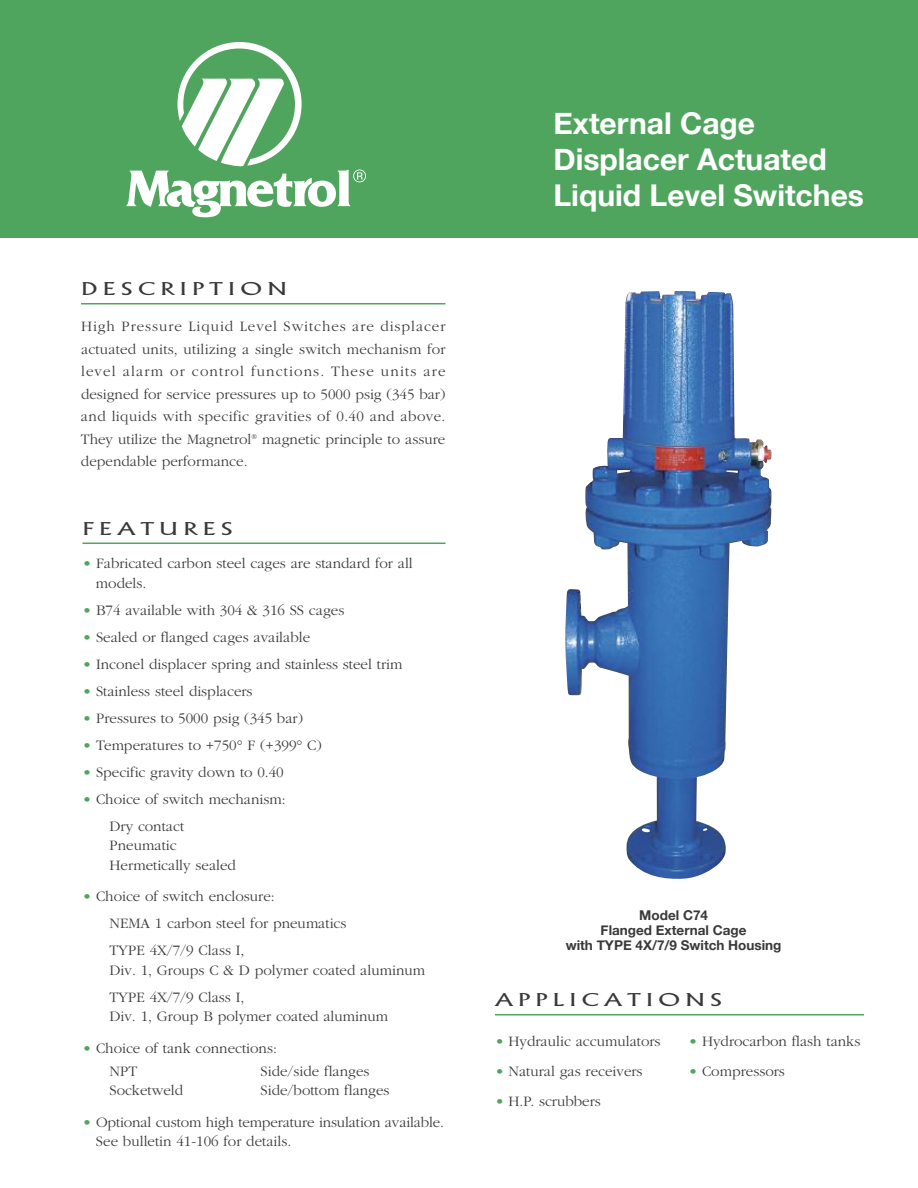
<style>
.page{position:relative;width:918px;height:1188px;background:#fff}
.page>*{position:absolute;margin:0;border:0;box-sizing:border-box;transform-origin:0 0}
.t1{font:700 30px/36px "Helvetica Neue";color:#fff}
.t2{font:300 18px "Alberta Wide";letter-spacing:.3em;color:#39383a}
.t3{font:300 15px/22.5px "Garamond";color:#39383a}
.t4{font:700 13.5px/15px "Helvetica Neue";color:#39383a;text-align:center}
.s1{color:#50a55e}
</style>
<div class="page">
<div style="left:0;top:0;width:918px;height:238px;background:#50a55e"></div>
<hr style="left:81px;top:303px;width:365px;height:1px;background:#50a55e">
<hr style="left:82px;top:543px;width:364px;height:1px;background:#50a55e">
<hr style="left:495px;top:1014px;width:369px;height:1px;background:#50a55e">
<img style="left:565px;top:291px;width:207px;height:588px">
<svg style="left:126px;top:42px;width:240px;height:175px"></svg>
<p class="t2" style="left:81px;top:279px;width:208px">DESCRIPTION</p>
<p class="t3" style="left:81px;top:315px;width:366px;text-align:justify">High Pressure Liquid Level Switches are displacer actuated units, utilizing a single switch mechanism for level alarm or control functions. These units are designed for service pressures up to 5000 psig (345 bar) and liquids with specific gravities of 0.40 and above.<br>They utilize the Magnetrol<sup>®</sup> magnetic principle to assure dependable performance.</p>
<p class="t2" style="left:82px;top:519px;width:152px">FEATURES</p>
<p class="t3" style="left:96px;top:553px;width:318px;line-height:19.5px;text-indent:-13px"><span class="s1">•</span> Fabricated carbon steel cages are standard for all models.</p>
<p class="t3" style="left:82px;top:598px;width:263px"><span class="s1">•</span> B74 available with 304 &amp; 316 SS cages</p>
<p class="t3" style="left:82px;top:625px;width:229px"><span class="s1">•</span> Sealed or flanged cages available</p>
<p class="t3" style="left:82px;top:652px;width:321px"><span class="s1">•</span> Inconel displacer spring and stainless steel trim</p>
<p class="t3" style="left:82px;top:679px;width:172px"><span class="s1">•</span> Stainless steel displacers</p>
<p class="t3" style="left:82px;top:706px;width:222px"><span class="s1">•</span> Pressures to 5000 psig (345 bar)</p>
<p class="t3" style="left:82px;top:733px;width:241px"><span class="s1">•</span> Temperatures to +750° F (+399° C)</p>
<p class="t3" style="left:82px;top:760px;width:203px"><span class="s1">•</span> Specific gravity down to 0.40</p>
<p class="t3" style="left:110px;top:785px;width:178px;line-height:27px;text-indent:-27px"><span class="s1">•</span> Choice of switch mechanism:<br>Dry contact</p>
<p class="t3" style="left:110px;top:835px;width:128px;line-height:19.5px">Pneumatic<br>Hermetically sealed</p>
<p class="t3" style="left:110px;top:882px;width:238px;line-height:27px;text-indent:-27px"><span class="s1">•</span> Choice of switch enclosure:<br>NEMA 1 carbon steel for pneumatics<br>TYPE 4X/7/9 Class I,</p>
<p class="t3" style="left:109px;top:956px;width:317px;line-height:27px">Div. 1, Groups C &amp; D polymer coated aluminum<br>TYPE 4X/7/9 Class I,</p>
<p class="t3" style="left:109px;top:1005px;width:280px">Div. 1, Group B polymer coated aluminum</p>
<p class="t3" style="left:110px;top:1036px;width:169px;line-height:23.2px;text-indent:-27px"><span class="s1">•</span> Choice of tank connections:<br>NPT</p>
<p class="t3" style="left:261px;top:1059px;width:110px">Side/side flanges</p>
<p class="t3" style="left:109px;top:1079px;width:75px">Socketweld</p>
<p class="t3" style="left:261px;top:1079px;width:130px">Side/bottom flanges</p>
<p class="t3" style="left:96px;top:1112px;width:350px;line-height:19.5px;text-indent:-13px"><span class="s1">•</span> Optional custom high temperature insulation available.<br>See bulletin 41-106 for details.</p>
<h1 class="t1" style="left:554px;top:105px;width:312px">External Cage<br>Displacer Actuated<br>Liquid Level Switches</h1>
<p class="t4" style="left:566px;top:907px;width:217px">Model C74<br>Flanged External Cage<br>with TYPE 4X/7/9 Switch Housing</p>
<p class="t2" style="left:495px;top:990px;width:229px">APPLICATIONS</p>
<p class="t3" style="left:495px;top:1030px;width:167px"><span class="s1">•</span> Hydraulic accumulators</p>
<p class="t3" style="left:495px;top:1060px;width:149px"><span class="s1">•</span> Natural gas receivers</p>
<p class="t3" style="left:495px;top:1090px;width:107px"><span class="s1">•</span> H.P. scrubbers</p>
<p class="t3" style="left:688px;top:1030px;width:173px"><span class="s1">•</span> Hydrocarbon flash tanks</p>
<p class="t3" style="left:688px;top:1060px;width:98px"><span class="s1">•</span> Compressors</p>
</div>
